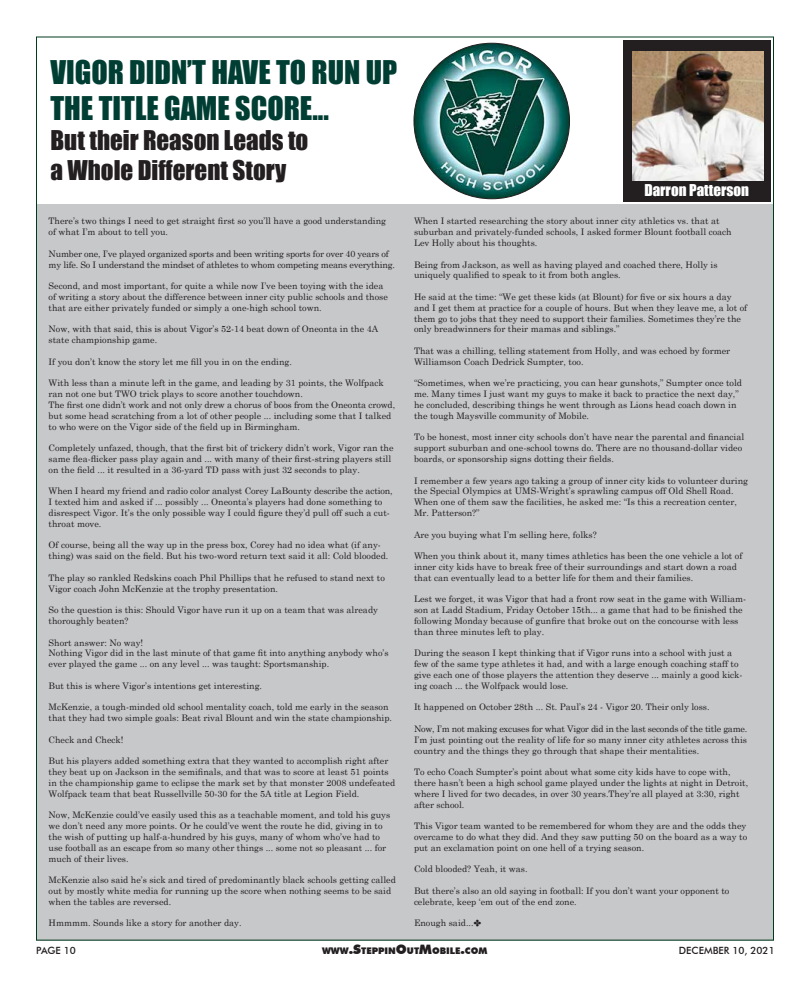
<style>
.page{position:relative;width:810px;height:990px;background:#fff}
.page>*{position:absolute;margin:0;border:0;box-sizing:border-box;transform-origin:0 0}
.t1{font:30px/36px "Impact";color:#003e33}
.t2{font:25px/30px "Impact";color:#231f20}
.t3{font:15px "Impact";color:#fff}
.t4{font:500 10px "Futura BT";color:#231f20}
.t5{font:900 9.1px "Futura BT";color:#231f20}
.t6{font:9px/10.8px "Century Schoolbook";color:#231f20}
.t7{font:9px/10.8px "Century Schoolbook";letter-spacing:-.02em;color:#231f20}
.s1{font-size:13px}
</style>
<div class="page">
<div style="left:36px;top:204px;width:738px;height:737px;background:#c7c8ca"></div>
<div style="left:623px;top:40px;width:147px;height:162px;background:#231f20"></div>
<img style="left:633px;top:51px;width:131px;height:129px">
<img style="left:414px;top:43px;width:156px;height:156px;border-radius:78px">
<h1 class="t1" style="left:50px;top:53px;width:348px">VIGOR DIDN’T HAVE TO RUN UP<br>THE TITLE GAME SCORE...</h1>
<h2 class="t2" style="left:50px;top:124px;width:259px">But their Reason Leads to a Whole Different Story</h2>
<p class="t6" style="left:49px;top:215px;width:339px">There’s two things I need to get straight first so you’ll have a good understanding of what I’m about to tell you.</p>
<p class="t7" style="left:49px;top:247px;width:348px">Number one, I’ve played organized sports and been writing sports for over 40 years of my life. So I understand the mindset of athletes to whom competing means everything.</p>
<p class="t6" style="left:49px;top:280px;width:341px">Second, and most important, for quite a while now I’ve been toying with the idea of writing a story about the difference between inner city public schools and those that are either privately funded or simply a one-high school town.</p>
<p class="t6" style="left:49px;top:323px;width:331px">Now, with that said, this is about Vigor’s 52-14 beat down of Oneonta in the 4A state championship game.</p>
<p class="t6" style="left:49px;top:355px;width:245px">If you don’t know the story let me fill you in on the ending.</p>
<p class="t6" style="left:49px;top:377px;width:348px">With less than a minute left in the game, and leading by 31 points, the Wolfpack ran not one but TWO trick plays to score another touchdown.<br>The first one didn’t work and not only drew a chorus of boos from the Oneonta crowd, but some head scratching from a lot of other people ... including some that I talked to who were on the Vigor side of the field up in Birmingham.</p>
<p class="t6" style="left:49px;top:442px;width:347px">Completely unfazed, though, that the first bit of trickery didn’t work, Vigor ran the same flea-flicker pass play again and ... with many of their first-string players still on the field ... it resulted in a 36-yard TD pass with just 32 seconds to play.</p>
<p class="t6" style="left:49px;top:485px;width:346px">When I heard my friend and radio color analyst Corey LaBounty describe the action, I texted him and asked if ... possibly ... Oneonta’s players had done something to disrespect Vigor. It’s the only possible way I could figure they’d pull off such a cut&shy;throat move.</p>
<p class="t6" style="left:49px;top:539px;width:341px">Of course, being all the way up in the press box, Corey had no idea what (if any&shy;thing) was said on the field. But his two-word return text said it all: Cold blooded.</p>
<p class="t6" style="left:49px;top:571px;width:338px">The play so rankled Redskins coach Phil Phillips that he refused to stand next to<br>Vigor coach John McKenzie at the trophy presentation.</p>
<p class="t6" style="left:49px;top:604px;width:331px">So the question is this: Should Vigor have run it up on a team that was already thoroughly beaten?</p>
<p class="t6" style="left:49px;top:636px;width:342px">Short answer: No way!<br>Nothing Vigor did in the last minute of that game fit into anything anybody who’s ever played the game ... on any level ... was taught: Sportsmanship.</p>
<p class="t6" style="left:49px;top:679px;width:215px">But this is where Vigor’s intentions get interesting.</p>
<p class="t6" style="left:49px;top:701px;width:345px">McKenzie, a tough-minded old school mentality coach, told me early in the season that they had two simple goals: Beat rival Blount and win the state championship.</p>
<p class="t6" style="left:49px;top:733px;width:76px">Check and Check!</p>
<p class="t6" style="left:49px;top:755px;width:348px">But his players added something extra that they wanted to accomplish right after they beat up on Jackson in the semifinals, and that was to score at least 51 points in the championship game to eclipse the mark set by that monster 2008 undefeated Wolfpack team that beat Russellville 50-30 for the 5A title at Legion Field.</p>
<p class="t6" style="left:49px;top:809px;width:343px">Now, McKenzie could’ve easily used this as a teachable moment, and told his guys we don’t need any more points. Or he could’ve went the route he did, giving in to the wish of putting up half-a-hundred by his guys, many of whom who’ve had to use football as an escape from so many other things ... some not so pleasant ... for much of their lives.</p>
<p class="t6" style="left:49px;top:874px;width:349px">McKenzie also said he’s sick and tired of predominantly black schools getting called out by mostly white media for running up the score when nothing seems to be said when the tables are reversed.</p>
<p class="t6" style="left:49px;top:917px;width:195px">Hmmmm. Sounds like a story for another day.</p>
<h3 class="t3" style="left:644px;top:179px;width:106px">Darron Patterson</h3>
<p class="t6" style="left:414px;top:215px;width:319px">When I started researching the story about inner city athletics vs. that at suburban and privately-funded schools, I asked former Blount football coach<br>Lev Holly about his thoughts.</p>
<p class="t6" style="left:414px;top:258px;width:305px">Being from Jackson, as well as having played and coached there, Holly is uniquely qualified to speak to it from both angles.</p>
<p class="t6" style="left:414px;top:291px;width:335px">He said at the time: “We get these kids (at Blount) for five or six hours a day and I get them at practice for a couple of hours. But when they leave me, a lot of them go to jobs that they need to support their families. Sometimes they’re the only breadwinners for their mamas and siblings.”</p>
<p class="t6" style="left:414px;top:345px;width:318px">That was a chilling, telling statement from Holly, and was echoed by former<br>Williamson Coach Dedrick Sumpter, too.</p>
<p class="t6" style="left:414px;top:377px;width:330px">“Sometimes, when we’re practicing, you can hear gunshots,” Sumpter once told me. Many times I just want my guys to make it back to practice the next day,” he concluded, describing things he went through as Lions head coach down in the tough Maysville community of Mobile.</p>
<p class="t6" style="left:414px;top:431px;width:332px">To be honest, most inner city schools don’t have near the parental and financial support suburban and one-school towns do. There are no thousand-dollar video boards, or sponsorship signs dotting their fields.</p>
<p class="t6" style="left:414px;top:474px;width:336px">I remember a few years ago taking a group of inner city kids to volunteer during the Special Olympics at UMS-Wright’s sprawling campus off Old Shell Road.<br>When one of them saw the facilities, he asked me: “Is this a recreation center, Mr. Patterson?”</p>
<p class="t6" style="left:414px;top:528px;width:184px">Are you buying what I’m selling here, folks?</p>
<p class="t6" style="left:414px;top:550px;width:330px">When you think about it, many times athletics has been the one vehicle a lot of inner city kids have to break free of their surroundings and start down a road that can eventually lead to a better life for them and their families.</p>
<p class="t6" style="left:414px;top:593px;width:334px">Lest we forget, it was Vigor that had a front row seat in the game with William&shy;son at Ladd Stadium, Friday October 15th... a game that had to be finished the following Monday because of gunfire that broke out on the concourse with less than three minutes left to play.</p>
<p class="t6" style="left:414px;top:647px;width:330px">During the season I kept thinking that if Vigor runs into a school with just a few of the same type athletes it had, and with a large enough coaching staff to give each one of those players the attention they deserve ... mainly a good kick&shy;ing coach ... the Wolfpack would lose.</p>
<p class="t6" style="left:414px;top:701px;width:297px">It happened on October 28th ... St. Paul’s 24 - Vigor 20. Their only loss.</p>
<p class="t6" style="left:414px;top:723px;width:335px;text-align:justify">Now, I’m not making excuses for what Vigor did in the last seconds of the title game.<br>I’m just pointing out the reality of life for so many inner city athletes across this country and the things they go through that shape their mentalities.</p>
<p class="t6" style="left:414px;top:766px;width:336px">To echo Coach Sumpter’s point about what some city kids have to cope with, there hasn’t been a high school game played under the lights at night in Detroit, where I lived for two decades, in over 30 years.They’re all played at 3:30, right after school.</p>
<p class="t6" style="left:414px;top:820px;width:335px;text-align:justify">This Vigor team wanted to be remembered for whom they are and the odds they overcame to do what they did. And they saw putting 50 on the board as a way to put an exclamation point on one hell of a trying season.</p>
<p class="t6" style="left:414px;top:863px;width:115px">Cold blooded? Yeah, it was.</p>
<p class="t6" style="left:414px;top:885px;width:317px">But there’s also an old saying in football: If you don’t want your opponent to celebrate, keep ‘em out of the end zone.</p>
<p class="t6" style="left:414px;top:917px;width:61px">Enough said...</p>
<p class="t4" style="left:36px;top:944px;width:41px">PAGE 10</p>
<p class="t5" style="left:322px;top:945px;width:158px">WWW<span class="s1">.S</span>TEPPIN<span class="s1">O</span>UT<span class="s1">M</span>OBILE<span class="s1">.</span>COM</p>
<p class="t4" style="left:679px;top:944px;width:97px">DECEMBER 10, 2021</p>
</div>
